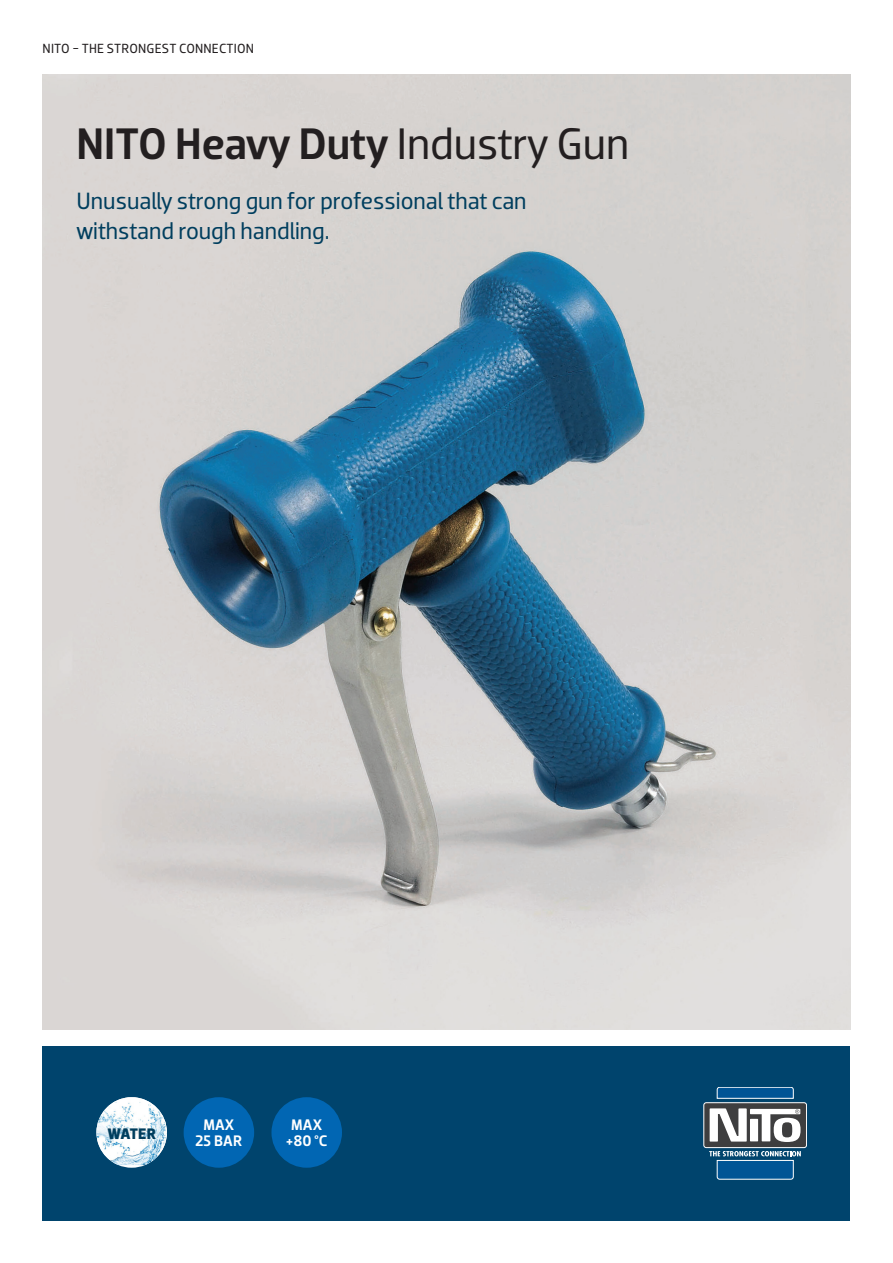
<style>
.page{position:relative;width:893px;height:1263px;background:#fff}
.page>*{position:absolute;margin:0;border:0;box-sizing:border-box;transform-origin:0 0}
.t1{font:500 45px "Dobra";letter-spacing:-.005em;color:#231f20}
.Over{font:24px/30px "Dobra";color:#003e5e}
.Brød{font:500 15.6px "Dobra";letter-spacing:.01em;color:#fff}
.Brød-2{font:700 15.6px "Dobra";letter-spacing:-.015em;color:#003e5e}
.Brød-3{font:13.5px "Dobra";letter-spacing:.015em;color:#231f20}
.s1{font-weight:400}
</style>
<div class="page">
<div style="left:43px;top:1046px;width:807px;height:174px;background:#00446d"></div>
<img style="left:43px;top:74px;width:807px;height:955px">
<svg style="left:717px;top:1087px;width:77px;height:12px"></svg>
<div style="left:704px;top:1103px;width:102px;height:44px;background:#3e3e3f;border-radius:2px"></div>
<div style="left:704px;top:1102px;width:103px;height:46px;border:1px solid #fff;border-radius:2px"></div>
<svg style="left:710px;top:1108px;width:90px;height:34px"></svg>
<svg style="left:709px;top:1151px;width:92px;height:28px"></svg>
<div style="left:184px;top:1097px;width:70px;height:71px;background:#0166b3;border-radius:50%"></div>
<img style="left:96px;top:1097px;width:71px;height:68px">
<div style="left:271px;top:1097px;width:71px;height:71px;background:#0166b3;border-radius:50%"></div>
<p class="Brød-3" style="left:43px;top:40px;width:213px">NITO - THE STRONGEST CONNECTION</p>
<p class="t1" style="left:77px;top:118px;width:554px">NITO Heavy Duty <span class="s1">Industry Gun</span></p>
<p class="Over" style="left:77px;top:186px;width:452px">Unusually strong gun for professional that can withstand rough handling.</p>
<p class="Brød-2" style="left:107px;top:1125px;width:50px">WATER</p>
<p class="Brød" style="left:203px;top:1116px;width:32px">MAX</p>
<p class="Brød" style="left:196px;top:1132px;width:48px">25 BAR</p>
<p class="Brød" style="left:291px;top:1116px;width:32px">MAX</p>
<p class="Brød" style="left:286px;top:1132px;width:43px">+80 °C</p>
</div>
